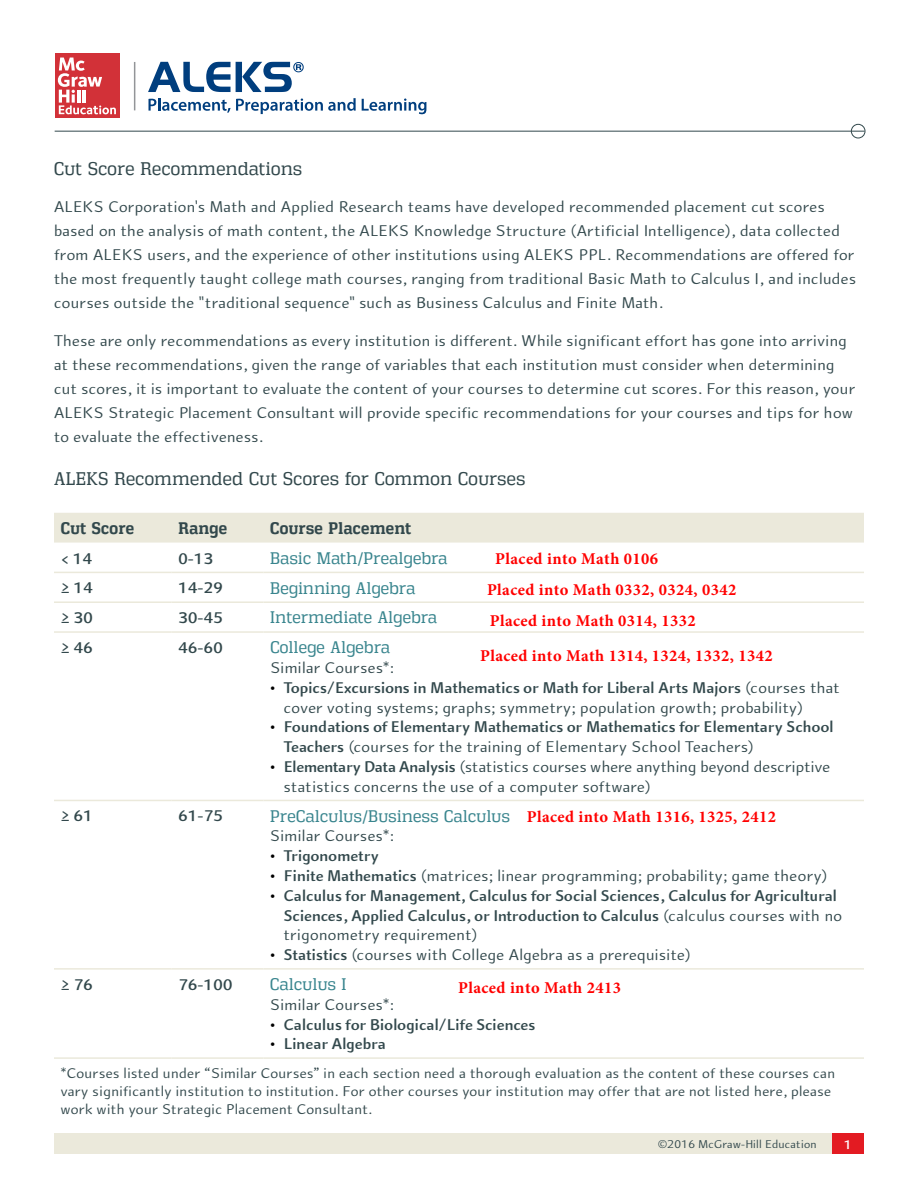
<style>
.page{position:relative;width:918px;height:1188px;background:#fff}
.page>*{position:absolute;margin:0;border:0;box-sizing:border-box;transform-origin:0 0}
.t1{font:18px "Vectipede Bk";letter-spacing:.025em;color:#32484c}
.t2{font:16.5px/24px "Arum Sans";letter-spacing:.025em;color:#32484c}
.t3{font:700 16.5px/19.8px "Arum Sans";letter-spacing:.025em;color:#32484c}
.t4{font:700 16.5px/35.7px "Minion Pro";letter-spacing:.025em;color:#f00}
.t5{font:16.5px "Vectipede Bk";letter-spacing:.025em;color:#39858e}
.t6{font:700 16.5px "Vectipede Rg";letter-spacing:.025em;color:#32484c}
.t7{font:15px/18px "Arum Sans";letter-spacing:.025em;color:#32484c}
.t8{font:700 13.5px "Arum Sans";color:#fff}
.t9{font:12px "Arum Sans";letter-spacing:.025em;color:#32484c}
.s1{font-weight:300;font-size:18.3px;color:#000}
.s2{font-weight:700}
.s3{font-weight:400}
</style>
<div class="page">
<div style="left:54px;top:1134px;width:810px;height:20px;background:#ebe9db"></div>
<div style="left:832px;top:1134px;width:32px;height:20px;background:#e31b22"></div>
<div style="left:54px;top:513px;width:810px;height:30px;background:#ebe9db"></div>
<hr style="left:54px;top:572px;width:118px;height:1px;background:#ebe9db">
<hr style="left:172px;top:572px;width:92px;height:1px;background:#ebe9db">
<hr style="left:264px;top:572px;width:600px;height:1px;background:#ebe9db">
<hr style="left:54px;top:601px;width:118px;height:2px;background:#ebe9db">
<hr style="left:172px;top:601px;width:92px;height:2px;background:#ebe9db">
<hr style="left:264px;top:601px;width:600px;height:2px;background:#ebe9db">
<hr style="left:54px;top:631px;width:118px;height:2px;background:#ebe9db">
<hr style="left:172px;top:631px;width:92px;height:2px;background:#ebe9db">
<hr style="left:264px;top:631px;width:600px;height:2px;background:#ebe9db">
<hr style="left:54px;top:800px;width:118px;height:1px;background:#ebe9db">
<hr style="left:172px;top:800px;width:92px;height:1px;background:#ebe9db">
<hr style="left:264px;top:800px;width:600px;height:1px;background:#ebe9db">
<hr style="left:54px;top:968px;width:118px;height:2px;background:#ebe9db">
<hr style="left:172px;top:968px;width:92px;height:2px;background:#ebe9db">
<hr style="left:264px;top:968px;width:600px;height:2px;background:#ebe9db">
<hr style="left:54px;top:1057px;width:118px;height:2px;background:#ebe9db">
<hr style="left:172px;top:1057px;width:92px;height:2px;background:#ebe9db">
<hr style="left:264px;top:1057px;width:600px;height:2px;background:#ebe9db">
<hr style="left:55px;top:131px;width:810px;height:1px;background:#32484c">
<div style="left:851px;top:124px;width:14px;height:14px;border:1px solid #32484c;border-radius:50%"></div>
<div style="left:55px;top:53px;width:65px;height:65px;background:#d23138"></div>
<svg style="left:58px;top:58px;width:58px;height:56px"></svg>
<hr style="left:134px;top:62px;width:1px;height:48px;background:#939598">
<svg style="left:148px;top:62px;width:156px;height:30px"></svg>
<svg style="left:149px;top:98px;width:207px;height:16px"></svg>
<svg style="left:362px;top:99px;width:65px;height:15px"></svg>
<p class="t1" style="left:54px;top:158px;width:250px">Cut Score Recommendations</p>
<p class="t2" style="left:54px;top:195px;width:803px">ALEKS Corporation's Math and Applied Research teams have developed recommended placement cut scores based on the analysis of math content, the ALEKS Knowledge Structure (Artificial Intelligence), data collected from ALEKS users, and the experience of other institutions using ALEKS PPL. Recommendations are offered for the most frequently taught college math courses, ranging from traditional Basic Math to Calculus I, and includes courses outside the "traditional sequence" such as Business Calculus and Finite Math.</p>
<p class="t2" style="left:54px;top:329px;width:803px">These are only recommendations as every institution is different. While significant effort has gone into arriving at these recommendations, given the range of variables that each institution must consider when determining cut scores, it is important to evaluate the content of your courses to determine cut scores. For this reason, your ALEKS Strategic Placement Consultant will provide specific recommendations for your courses and tips for how to evaluate the effectiveness.</p>
<p class="t1" style="left:54px;top:468px;width:473px">ALEKS Recommended Cut Scores for Common Courses</p>
<p class="t6" style="left:61px;top:518px;width:75px">Cut Score</p>
<p class="t6" style="left:178px;top:518px;width:50px">Range</p>
<p class="t6" style="left:270px;top:518px;width:142px">Course Placement</p>
<p class="t3" style="left:61px;top:549px;width:33px">&lt; 14</p>
<p class="t3" style="left:178px;top:549px;width:36px">0-13</p>
<p class="t5" style="left:270px;top:548px;width:179px">Basic Math/Prealgebra</p>
<p class="t3" style="left:61px;top:578px;width:34px">≥ 14</p>
<p class="t3" style="left:179px;top:578px;width:46px">14-29</p>
<p class="t5" style="left:270px;top:578px;width:147px">Beginning Algebra</p>
<p class="t3" style="left:61px;top:608px;width:34px">≥ 30</p>
<p class="t3" style="left:179px;top:608px;width:46px">30-45</p>
<p class="t5" style="left:270px;top:608px;width:168px">Intermediate Algebra</p>
<p class="t3" style="left:61px;top:638px;width:34px">≥ 46</p>
<p class="t3" style="left:179px;top:638px;width:46px">46-60</p>
<p class="t5" style="left:270px;top:638px;width:121px">College Algebra</p>
<p class="t2" style="left:270px;top:656px;width:125px">Similar Courses*:</p>
<p class="t2" style="left:284px;top:678px;width:557px;line-height:19.8px;text-indent:-14px"><span class="s1">•</span> <span class="s2">Topics/Excursions in Mathematics or Math for Liberal Arts Majors</span> (courses that cover voting systems; graphs; symmetry; population growth; probability)</p>
<p class="t3" style="left:284px;top:717px;width:551px;text-indent:-14px"><span class="s1">•</span> Foundations of Elementary Mathematics or Mathematics for Elementary School<br>Teachers <span class="s3">(courses for the training of Elementary School Teachers)</span></p>
<p class="t2" style="left:284px;top:757px;width:548px;line-height:19.8px;text-indent:-14px"><span class="s1">•</span> <span class="s2">Elementary Data Analysis</span> (statistics courses where anything beyond descriptive statistics concerns the use of a computer software)</p>
<p class="t3" style="left:61px;top:807px;width:34px">≥ 61</p>
<p class="t3" style="left:178px;top:807px;width:46px">61-75</p>
<p class="t5" style="left:270px;top:806px;width:241px">PreCalculus/Business Calculus</p>
<p class="t2" style="left:270px;top:824px;width:125px">Similar Courses*:</p>
<p class="t3" style="left:270px;top:846px;width:110px"><span class="s1">•</span> Trigonometry</p>
<p class="t2" style="left:270px;top:864px;width:559px"><span class="s1">•</span> <span class="s2">Finite Mathematics</span> (matrices; linear programming; probability; game theory)</p>
<p class="t3" style="left:284px;top:886px;width:560px;text-indent:-14px"><span class="s1">•</span> Calculus for Management, Calculus for Social Sciences, Calculus for Agricultural<br>Sciences, Applied Calculus, or Introduction to Calculus <span class="s3">(calculus courses with no trigonometry requirement)</span></p>
<p class="t2" style="left:270px;top:943px;width:422px"><span class="s1">•</span> <span class="s2">Statistics</span> (courses with College Algebra as a prerequisite)</p>
<p class="t3" style="left:61px;top:975px;width:34px">≥ 76</p>
<p class="t3" style="left:178px;top:975px;width:56px">76-100</p>
<p class="t5" style="left:270px;top:974px;width:78px">Calculus I</p>
<p class="t2" style="left:270px;top:993px;width:125px">Similar Courses*:</p>
<p class="t3" style="left:270px;top:1015px;width:267px"><span class="s1">•</span> Calculus for Biological/Life Sciences</p>
<p class="t3" style="left:270px;top:1035px;width:117px"><span class="s1">•</span> Linear Algebra</p>
<p class="t7" style="left:61px;top:1064px;width:776px">*Courses listed under “Similar Courses” in each section need a thorough evaluation as the content of these courses can vary significantly institution to institution. For other courses your institution may offer that are not listed here, please work with your Strategic Placement Consultant.</p>
<p class="t4" style="left:495px;top:540px;width:164px">Placed into Math 0106</p>
<p class="t4" style="left:487px;top:572px;width:251px">Placed into Math 0332, 0324, 0342</p>
<p class="t4" style="left:480px;top:602px;width:294px;text-indent:10px">Placed into Math 0314, 1332<br>Placed into Math 1314, 1324, 1332, 1342</p>
<p class="t4" style="left:527px;top:798px;width:251px">Placed into Math 1316, 1325, 2412</p>
<p class="t4" style="left:458px;top:970px;width:164px">Placed into Math 2413</p>
<p class="t9" style="left:658px;top:1137px;width:161px">©2016 McGraw-Hill Education</p>
<p class="t8" style="left:844px;top:1136px;width:9px">1</p>
</div>
